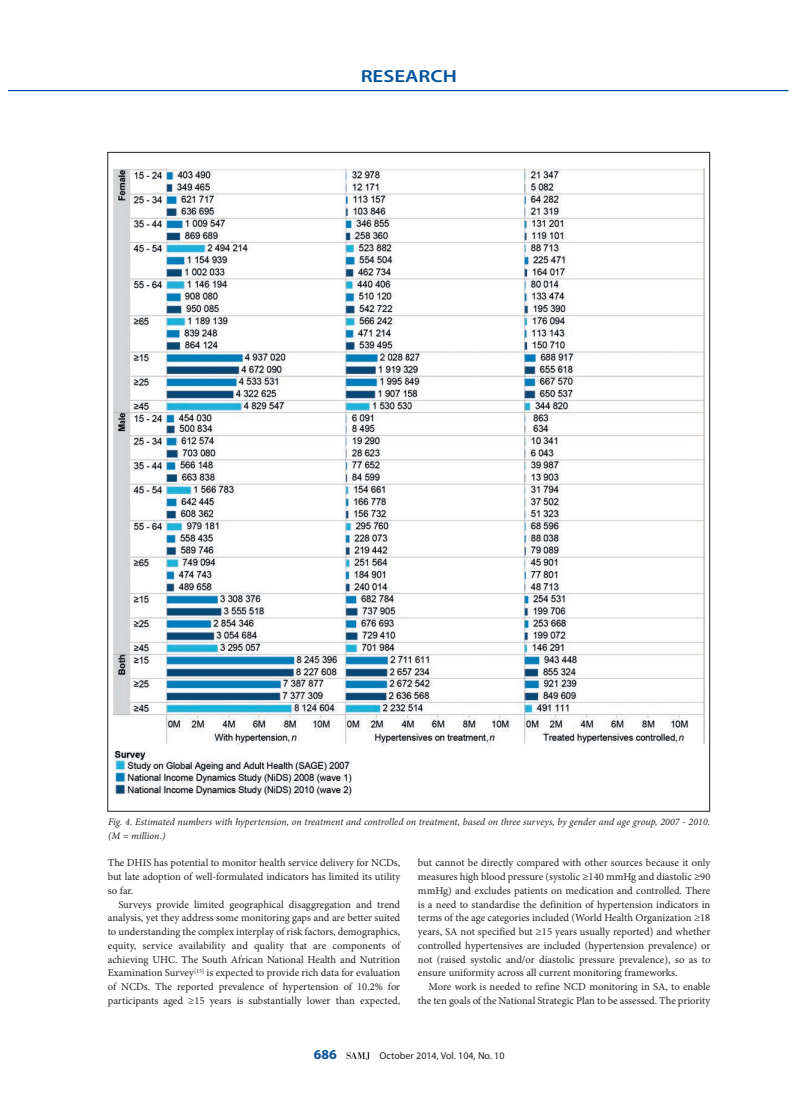
<style>
.page{position:relative;width:797px;height:1105px;background:#fff}
.page>*{position:absolute;margin:0;border:0;box-sizing:border-box;transform-origin:0 0}
.t1{font:600 17.5px "Myriad Pro";color:#01529a;scale:1.2 1}
.t2{font:700 13.75px "Myriad Pro";color:#01529a}
.t3{font:10.62px/13.8px "Minion Pro";letter-spacing:-.005em;color:#231f20;text-align:justify}
.t4{font:italic 10px/13.8px "Minion Pro";letter-spacing:.005em;color:#231f20}
.t5{font:10px "Myriad Pro";color:#231f20}
</style>
<div class="page">
<hr style="left:9px;top:90px;width:779px;height:1px;background:#01529a">
<svg style="left:346px;top:1052px;width:24px;height:8px"></svg>
<img style="left:113px;top:169px;width:591px;height:630px">
<h1 class="t1" style="left:360px;top:65px;width:82px">RESEARCH</h1>
<p class="t4" style="left:108px;top:815px;width:603px">Fig. 4. Estimated numbers with hypertension, on treatment and controlled on treatment, based on three surveys, by gender and age group, 2007 - 2010. (M = million.)</p>
<p class="t3" style="left:108px;top:856px;width:294px">The DHIS has potential to monitor health service delivery for NCDs, but late adoption of well-formulated indicators has limited its utility so far.</p>
<p class="t3" style="left:108px;top:897px;width:294px;text-indent:11px">Surveys provide limited geographical disaggregation and trend analysis, yet they address some monitoring gaps and are better suited to understanding the complex interplay of risk factors, demographics, equity, service availability and quality that are components of achieving UHC. The South African National Health and Nutrition Examination Survey<sup>[15]</sup> is expected to provide rich data for evaluation of NCDs. The reported prevalence of hypertension of 10.2% for participants aged ≥15 years is substantially lower than expected,</p>
<p class="t3" style="left:418px;top:856px;width:294px">but cannot be directly compared with other sources because it only measures high blood pressure (systolic ≥140 mmHg and diastolic ≥90 mmHg) and excludes patients on medication and controlled. There is a need to standardise the definition of hypertension indicators in terms of the age categories included (World Health Organization ≥18 years, SA not specified but ≥15 years usually reported) and whether controlled hypertensives are included (hypertension prevalence) or not (raised systolic and/or diastolic pressure prevalence), so as to ensure uniformity across all current monitoring frameworks.</p>
<p class="t3" style="left:418px;top:980px;width:294px;text-align:right">More work is needed to refine NCD monitoring in SA, to enable the ten goals of the National Strategic Plan to be assessed. The priority</p>
<p class="t2" style="left:314px;top:1045px;width:24px">686</p>
<p class="t5" style="left:379px;top:1049px;width:126px">October 2014, Vol. 104, No. 10</p>
</div>
